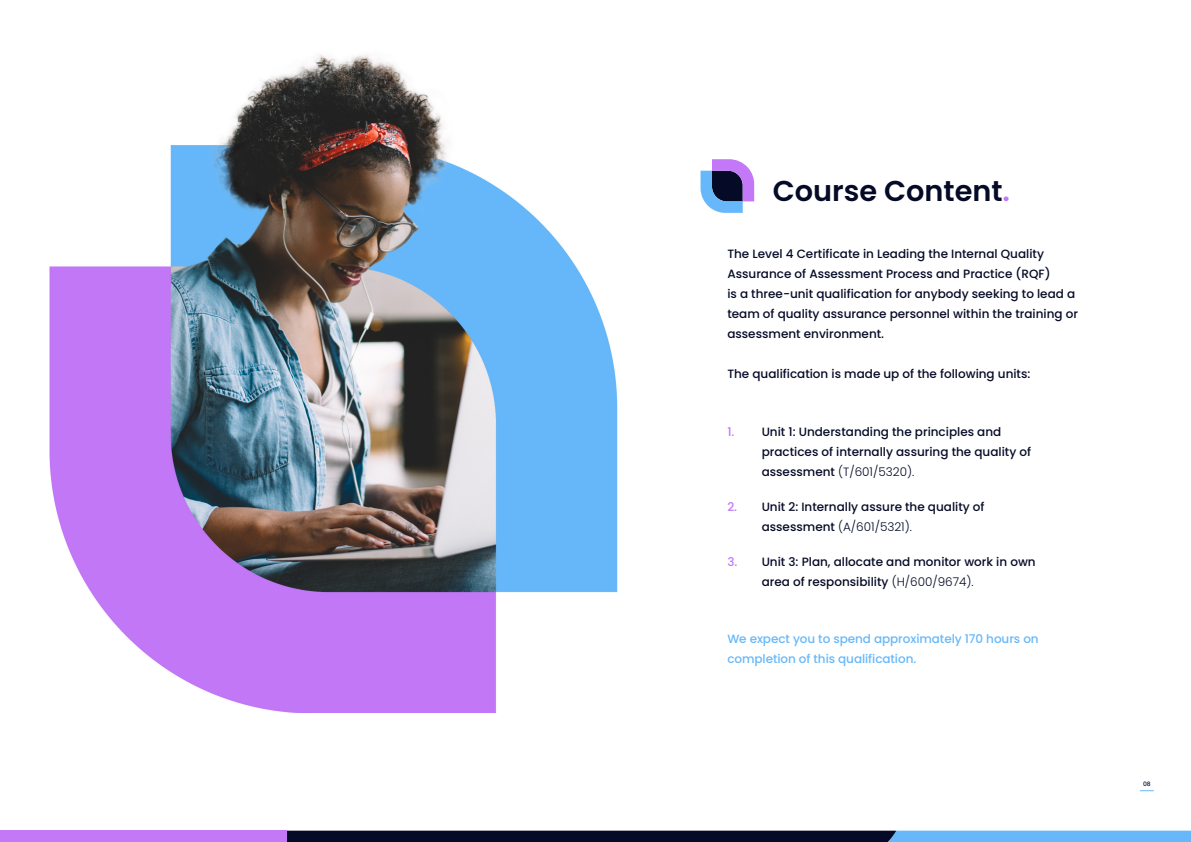
<style>
.page{position:relative;width:1191px;height:842px;background:#fff}
.page>*{position:absolute;margin:0;border:0;box-sizing:border-box;transform-origin:0 0}
.t1{font:600 28.8px "Poppins";color:#050a26}
.t2{font:500 12px/20px "Poppins";color:#050a26}
.t3{font:500 12px/20px "Poppins";letter-spacing:-.005em;color:#66b8fa}
.t4{font:500 12px "Poppins";color:#c278f7}
.t5{font:500 6px "Poppins";color:#050a26}
.s1{color:#c278f7}
.s2{font-weight:300}
</style>
<div class="page">
<svg style="left:1140px;top:790px;width:13px;height:1px"></svg>
<img style="left:49px;top:54px;width:569px;height:658px">
<svg style="left:700px;top:159px;width:54px;height:54px"></svg>
<svg style="left:287px;top:831px;width:904px;height:11px;background:#25436b"></svg>
<div style="left:0;top:831px;width:287px;height:11px;background:#c278f7"></div>
<p class="t1" style="left:772px;top:175px;width:239px">Course Content<span class="s1">.</span></p>
<p class="t2" style="left:727px;top:244px;width:325px">The Level 4 Certificate in Leading the Internal Quality<br>Assurance of Assessment Process and Practice (RQF)</p>
<p class="t2" style="left:727px;top:284px;width:352px">is a three-unit qualification for anybody seeking to lead a team of quality assurance personnel within the training or assessment environment.</p>
<p class="t2" style="left:727px;top:364px;width:305px">The qualification is made up of the following units:</p>
<p class="t4" style="left:727px;top:425px;width:9px">1.</p>
<p class="t4" style="left:727px;top:500px;width:11px">2.</p>
<p class="t4" style="left:727px;top:555px;width:11px">3.</p>
<p class="t2" style="left:761px;top:422px;width:271px">Unit 1: Understanding the principles and practices of internally assuring the quality of assessment <span class="s2">(T/601/5320).</span></p>
<p class="t2" style="left:761px;top:497px;width:224px">Unit 2: Internally assure the quality of assessment <span class="s2">(A/601/5321).</span></p>
<p class="t2" style="left:761px;top:552px;width:275px">Unit 3: Plan, allocate and monitor work in own area of responsibility <span class="s2">(H/600/9674).</span></p>
<p class="t3" style="left:727px;top:628px;width:313px">We expect you to spend approximately 170 hours on completion of this qualification.</p>
<p class="t5" style="left:1143px;top:781px;width:9px">08</p>
</div>
